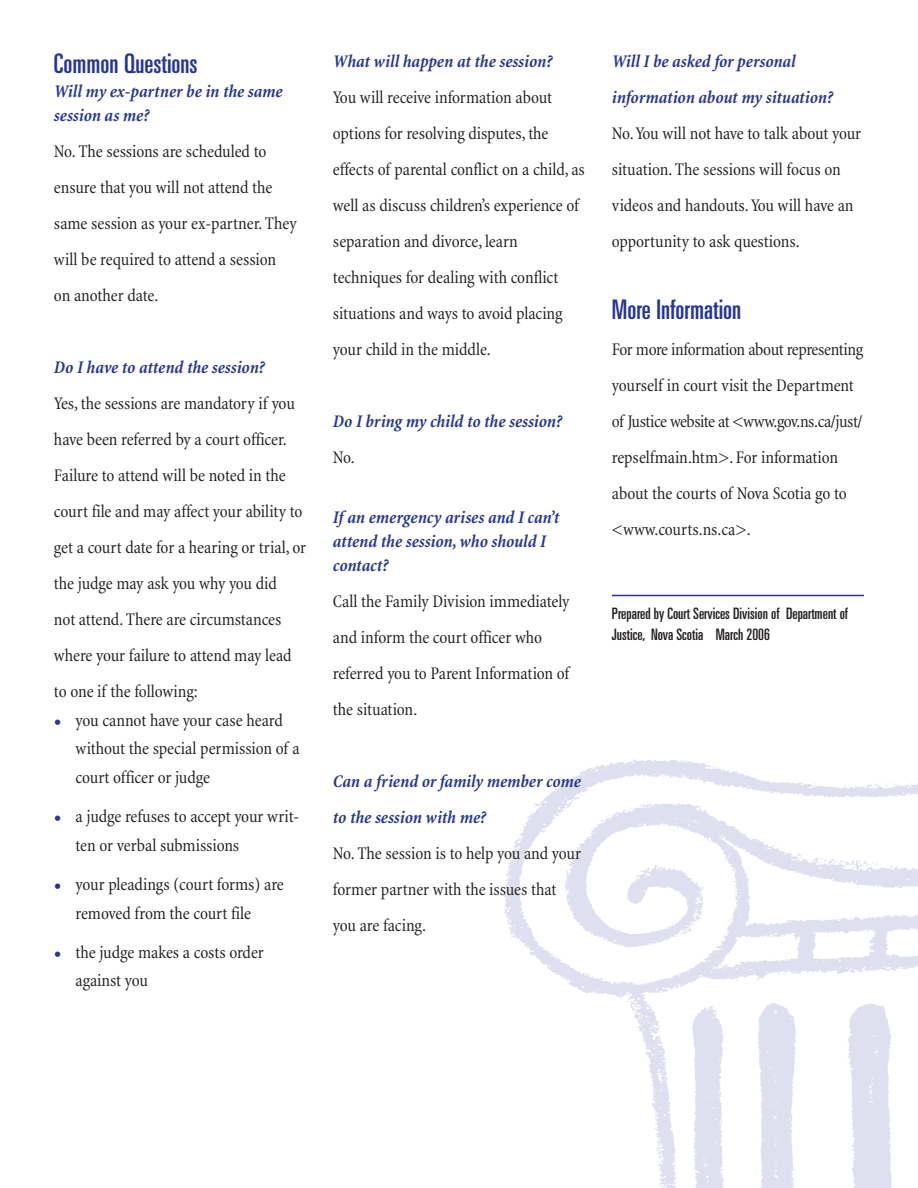
<style>
.page{position:relative;width:918px;height:1188px;background:#fff}
.page>*{position:absolute;margin:0;border:0;box-sizing:border-box;transform-origin:0 0}
.t1{font:ultra-condensed 27px "Univers";color:#263692}
.t2{font:condensed 18px/36px "Minion";letter-spacing:-.005em;color:#231f20}
.t3{font:italic 700 condensed 18px/24px "Minion";letter-spacing:-.005em;color:#263692}
.t4{font:ultra-condensed 15.75px/21px "Univers";color:#231f20}
.s1{font-size:27px;color:#263692}
</style>
<div class="page">
<img style="left:504px;top:759px;width:414px;height:429px">
<hr style="left:612px;top:595px;width:252px;height:1px;background:#263692">
<h1 class="t1" style="left:54px;top:54px;width:145px">Common Questions</h1>
<p class="t3" style="left:54px;top:81px;width:230px">Will my ex-partner be in the same session as me?</p>
<p class="t2" style="left:54px;top:135px;width:244px">No. The sessions are scheduled to ensure that you will not attend the same session as your ex-partner. They will be required to attend a session on another date.</p>
<p class="t3" style="left:54px;top:357px;width:212px">Do I have to attend the session?</p>
<p class="t2" style="left:54px;top:387px;width:254px">Yes, the sessions are mandatory if you have been referred by a court officer.<br>Failure to attend will be noted in the court file and may affect your ability to get a court date for a hearing or trial, or the judge may ask you why you did<br>not attend. There are circumstances where your failure to attend may lead to one if the following:</p>
<p class="t2" style="left:76px;top:708px;width:226px;line-height:28.5px;text-indent:-22px"><span class="s1">•</span> you cannot have your case heard without the special permission of a court officer or judge</p>
<p class="t2" style="left:76px;top:804px;width:225px;line-height:28.5px;text-indent:-22px"><span class="s1">•</span> a judge refuses to accept your writ&shy;ten or verbal submissions</p>
<p class="t2" style="left:76px;top:872px;width:210px;line-height:28.5px;text-indent:-22px"><span class="s1">•</span> your pleadings (court forms) are removed from the court file</p>
<p class="t2" style="left:76px;top:939px;width:190px;line-height:28.5px;text-indent:-22px"><span class="s1">•</span> the judge makes a costs order against you</p>
<p class="t3" style="left:333px;top:51px;width:221px">What will happen at the session?</p>
<p class="t2" style="left:333px;top:81px;width:254px">You will receive information about options for resolving disputes, the effects of parental conflict on a child, as well as discuss children’s experience of separation and divorce, learn techniques for dealing with conflict situations and ways to avoid placing your child in the middle.</p>
<p class="t3" style="left:333px;top:411px;width:230px">Do I bring my child to the session?</p>
<p class="t2" style="left:333px;top:441px;width:23px">No.</p>
<p class="t3" style="left:333px;top:507px;width:228px">If an emergency arises and I can’t attend the session, who should I contact?</p>
<p class="t2" style="left:333px;top:585px;width:238px">Call the Family Division immediately and inform the court officer who referred you to Parent Information of the situation.</p>
<p class="t3" style="left:333px;top:765px;width:250px;line-height:36px">Can a friend or family member come to the session with me?</p>
<p class="t2" style="left:333px;top:837px;width:250px">No. The session is to help you and your former partner with the issues that you are facing.</p>
<p class="t3" style="left:612px;top:45px;width:222px;line-height:36px">Will I be asked for personal information about my situation?</p>
<p class="t2" style="left:612px;top:117px;width:251px">No.You will not have to talk about your situation. The sessions will focus on videos and handouts.You will have an opportunity to ask questions.</p>
<h1 class="t1" style="left:612px;top:299px;width:131px">More Information</h1>
<p class="t2" style="left:612px;top:333px;width:253px">For more information about representing yourself in court visit the Department of Justice website at &lt;www.gov.ns.ca/just/ repselfmain.htm&gt;. For information about the courts of Nova Scotia go to &lt;www.courts.ns.ca&gt;.</p>
<p class="t4" style="left:612px;top:604px;width:238px">Prepared by Court Services Division of Department of<br>Justice, Nova Scotia March 2006</p>
</div>
